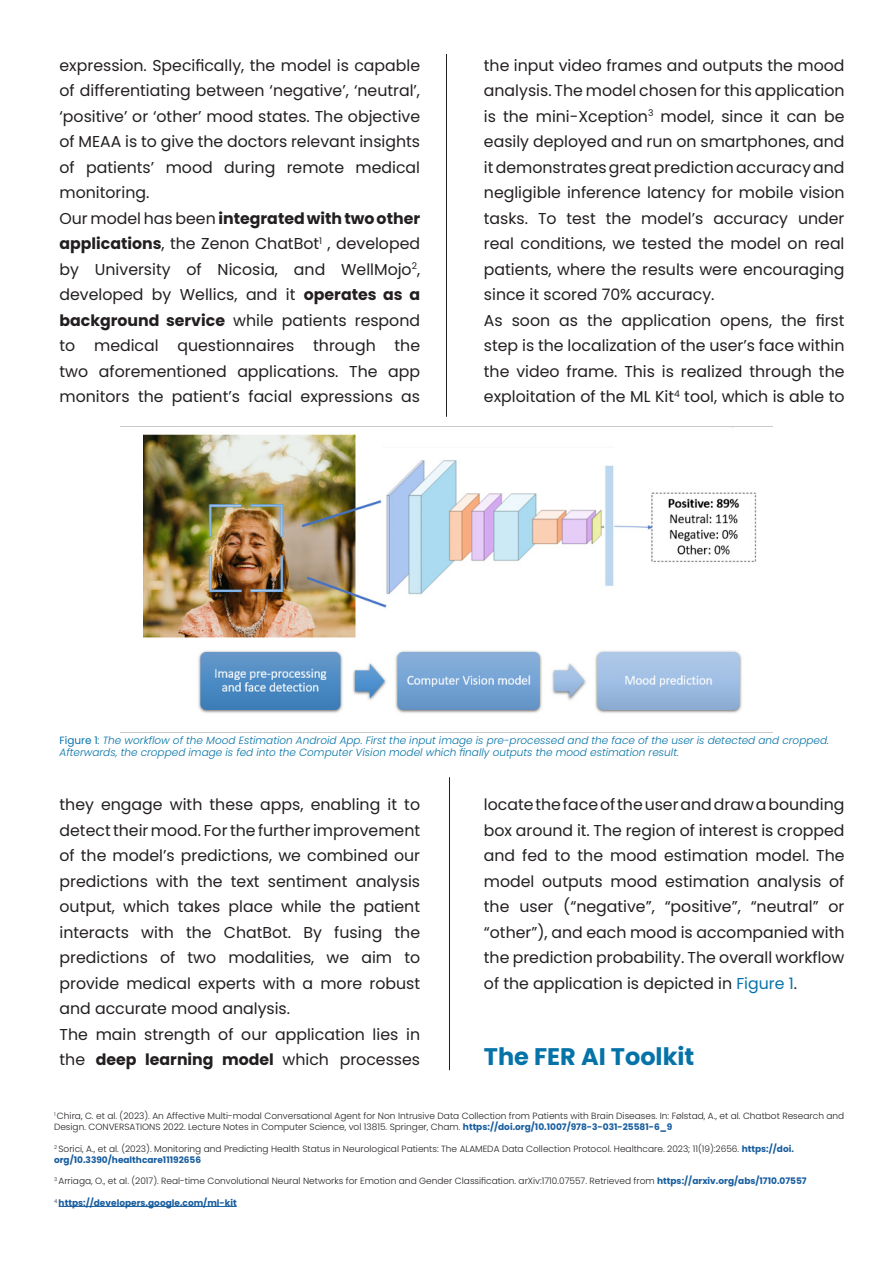
<style>
.page{position:relative;width:893px;height:1263px;background:#fff}
.page>*{position:absolute;margin:0;border:0;box-sizing:border-box;transform-origin:0 0}
.TITOLO{font:700 24px "Poppins";color:#0573a8}
.t1{font:15.75px/25.5px "Poppins";color:#231f20;text-align:justify}
.t2{font:italic 300 10.5px/12.6px "Poppins";color:#0573a8}
.t3{font:300 9px/10.8px "Poppins";color:#231f20}
.t4{font:700 9px "Poppins";color:#175d9e}
.s1{font-weight:700}
.s2{font-weight:400;font-style:normal}
.s3{color:#0573a8}
.s4{font-weight:700;color:#175d9e}
</style>
<div class="page">
<img style="left:121px;top:427px;width:651px;height:306px">
<hr style="left:446px;top:54px;width:1px;height:363px;background:#231f20">
<hr style="left:449px;top:777px;width:1px;height:293px;background:#231f20">
<hr style="left:59px;top:1206px;width:178px;height:1px;background:#175d9e">
<p class="t1" style="left:60px;top:52px;width:362px">expression. Specifically, the model is capable of differentiating between ‘negative’, ‘neutral’, ‘positive’ or ‘other’ mood states. The objective of MEAA is to give the doctors relevant insights of patients’ mood during remote medical monitoring.</p>
<p class="t1" style="left:60px;top:205px;width:362px">Our model has been <span class="s1">integrated with two other applications</span>, the Zenon ChatBot<sup>1</sup> , developed by University of Nicosia, and WellMojo<sup>2</sup>, developed by Wellics, and it <span class="s1">operates as a background service</span> while patients respond to medical questionnaires through the two aforementioned applications. The app monitors the patient’s facial expressions as</p>
<p class="t1" style="left:484px;top:52px;width:362px">the input video frames and outputs the mood analysis. The model chosen for this application is the mini-Xception<sup>3</sup> model, since it can be easily deployed and run on smartphones, and it demonstrates great prediction accuracy and negligible inference latency for mobile vision tasks. To test the model’s accuracy under real conditions, we tested the model on real patients, where the results were encouraging since it scored 70% accuracy.</p>
<p class="t1" style="left:484px;top:307px;width:362px">As soon as the application opens, the first step is the localization of the user’s face within the video frame. This is realized through the exploitation of the ML Kit<sup>4</sup> tool, which is able to</p>
<p class="t2" style="left:60px;top:734px;width:771px"><span class="s2">Figure 1</span>: The workflow of the Mood Estimation Android App. First the input image is pre-processed and the face of the user is detected and cropped.<br>Afterwards, the cropped image is fed into the Computer Vision model which finally outputs the mood estimation result.</p>
<p class="t1" style="left:60px;top:792px;width:362px">they engage with these apps, enabling it to detect their mood. For the further improvement of the model’s predictions, we combined our predictions with the text sentiment analysis output, which takes place while the patient interacts with the ChatBot. By fusing the predictions of two modalities, we aim to provide medical experts with a more robust and accurate mood analysis.</p>
<p class="t1" style="left:60px;top:1021px;width:362px">The main strength of our application lies in the <span class="s1">deep learning model</span> which processes</p>
<p class="t1" style="left:484px;top:792px;width:362px">locate the face of the user and draw a bounding box around it. The region of interest is cropped and fed to the mood estimation model. The model outputs mood estimation analysis of the user (“negative”, “positive”, “neutral” or “other”), and each mood is accompanied with the prediction probability. The overall workflow of the application is depicted in <span class="s3">Figure 1</span>.</p>
<p class="TITOLO" style="left:484px;top:1043px;width:212px">The FER AI Toolkit</p>
<p class="t3" style="left:54px;top:1111px;width:792px"><sup>1</sup> Chira, C. et al. (2023). An Affective Multi-modal Conversational Agent for Non Intrusive Data Collection from Patients with Brain Diseases. In: Følstad, A., et al. Chatbot Research and<br>Design. CONVERSATIONS 2022. Lecture Notes in Computer Science, vol 13815. Springer, Cham. <span class="s4">https://doi.org/10.1007/978-3-031-25581-6_9</span></p>
<p class="t3" style="left:54px;top:1143px;width:741px"><sup>2</sup> Sorici, A., et al. (2023). Monitoring and Predicting Health Status in Neurological Patients: The ALAMEDA Data Collection Protocol. Healthcare. 2023; 11(19):2656. <span class="s4">https://doi. org/10.3390/healthcare11192656</span></p>
<p class="t3" style="left:54px;top:1176px;width:754px"><sup>3</sup> Arriaga, O., et al. (2017). Real-time Convolutional Neural Networks for Emotion and Gender Classification. arXiv:1710.07557. Retrieved from <span class="s4">https://arxiv.org/abs/1710.07557</span></p>
<p class="t4" style="left:54px;top:1197px;width:184px"><sup>4</sup> https://developers.google.com/ml-kit</p>
</div>
